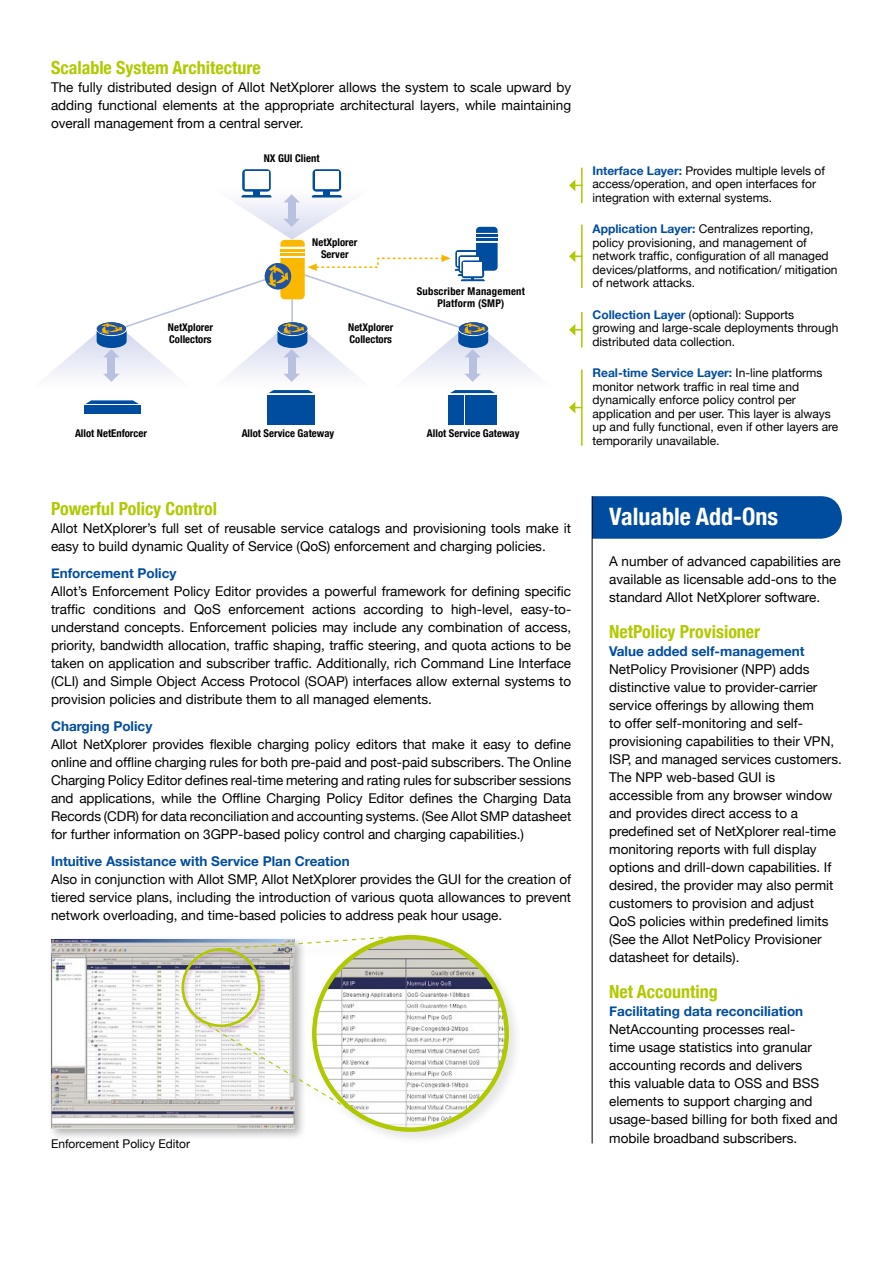
<style>
.page{position:relative;width:893px;height:1263px;background:#fff}
.page>*{position:absolute;margin:0;border:0;box-sizing:border-box;transform-origin:0 0}
.secondary_title{font:700 condensed 24px "Helvetica Neue";color:#fff}
.text_title{font:700 condensed 18px "Helvetica Neue";color:#b1c900}
.body_text{font:13.5px/18px "Helvetica Neue";color:#000;text-align:justify}
.body_text-2{font:700 13.5px "Helvetica Neue";color:#004da0}
.body_text-3{font:12px/13.5px "Helvetica Neue";color:#000}
.t1{font:700 condensed 10.65px/11.7px "Helvetica Neue";color:#000}
.t2{font:700 condensed 10.65px/11.7px "Helvetica Neue";letter-spacing:.02em;color:#000;text-align:center}
.s1{font-weight:700;color:#004da0}
</style>
<div class="page">
<div style="left:569px;top:496px;width:273px;height:43px;background:#004da0;border-radius:21px"></div>
<div style="left:564px;top:482px;width:28px;height:95px;background:#fff"></div>
<div style="left:47px;top:935px;width:259px;height:206px;background:#000;opacity:.3"></div>
<img style="left:51px;top:939px;width:243px;height:189px">
<div style="left:310px;top:933px;width:213px;height:213px;background:#000;opacity:.1"></div>
<img style="left:314px;top:937px;width:193px;height:193px;border-radius:96px">
<div style="left:181px;top:948px;width:86px;height:85px;background:#a0509b;opacity:.3"></div>
<div style="left:181px;top:948px;width:80px;height:79px;border:3px solid #b1c900;border-radius:50%"></div>
<div style="left:217px;top:934px;width:206px;height:30px;background:#8094a3;opacity:.5"></div>
<svg style="left:217px;top:934px;width:194px;height:17px"></svg>
<div style="left:199px;top:1019px;width:170px;height:108px;background:#8094a3;opacity:.5"></div>
<svg style="left:199px;top:1019px;width:159px;height:96px"></svg>
<hr style="left:592px;top:496px;width:1px;height:647px;background:#000">
<div style="left:489px;top:395px;width:7px;height:29px;background:#004da0"></div>
<div style="left:449px;top:395px;width:7px;height:29px;background:#004da0"></div>
<div style="left:457px;top:395px;width:7px;height:29px;background:#004da0"></div>
<div style="left:465px;top:395px;width:7px;height:29px;background:#004da0"></div>
<div style="left:473px;top:395px;width:7px;height:29px;background:#004da0"></div>
<div style="left:481px;top:395px;width:7px;height:29px;background:#004da0"></div>
<svg style="left:49px;top:169px;width:487px;height:224px"></svg>
<div style="left:308px;top:395px;width:7px;height:29px;background:#004da0"></div>
<div style="left:267px;top:395px;width:7px;height:29px;background:#004da0"></div>
<div style="left:275px;top:395px;width:7px;height:29px;background:#004da0"></div>
<div style="left:283px;top:395px;width:7px;height:29px;background:#004da0"></div>
<div style="left:292px;top:395px;width:7px;height:29px;background:#004da0"></div>
<div style="left:300px;top:395px;width:7px;height:29px;background:#004da0"></div>
<svg style="left:85px;top:400px;width:54px;height:4px"></svg>
<div style="left:84px;top:406px;width:57px;height:8px;background:#004da0"></div>
<hr style="left:581px;top:168px;width:2px;height:35px;background:#b1c900">
<hr style="left:581px;top:225px;width:2px;height:63px;background:#b1c900">
<hr style="left:581px;top:312px;width:2px;height:36px;background:#b1c900">
<hr style="left:581px;top:370px;width:2px;height:76px;background:#b1c900">
<svg style="left:569px;top:179px;width:14px;height:12px"></svg>
<svg style="left:569px;top:250px;width:14px;height:12px"></svg>
<svg style="left:569px;top:324px;width:14px;height:12px"></svg>
<svg style="left:569px;top:402px;width:14px;height:11px"></svg>
<p class="text_title" style="left:51px;top:57px;width:211px">Scalable System Architecture</p>
<p class="body_text" style="left:51px;top:78px;width:522px">The fully distributed design of Allot NetXplorer allows the system to scale upward by adding functional elements at the appropriate architectural layers, while maintaining overall management from a central server.</p>
<p class="t1" style="left:264px;top:152px;width:57px">NX GUI Client</p>
<p class="t1" style="left:312px;top:236px;width:47px;text-align:center">NetXplorer<br>Server</p>
<p class="t1" style="left:168px;top:322px;width:47px">NetXplorer<br>Collectors</p>
<p class="t1" style="left:348px;top:322px;width:47px">NetXplorer<br>Collectors</p>
<p class="t2" style="left:417px;top:285px;width:110px">Subscriber Management<br>Platform (SMP)</p>
<p class="t1" style="left:75px;top:428px;width:73px">Allot NetEnforcer</p>
<p class="t1" style="left:242px;top:428px;width:94px">Allot Service Gateway</p>
<p class="t1" style="left:427px;top:428px;width:94px">Allot Service Gateway</p>
<p class="body_text-3" style="left:592px;top:164px;width:234px"><span class="s1">Interface Layer:</span> Provides multiple levels of access/operation, and open interfaces for integration with external systems.</p>
<p class="body_text-3" style="left:592px;top:222px;width:247px"><span class="s1">Application Layer:</span> Centralizes reporting, policy provisioning, and management of network traffic, configuration of all managed devices/platforms, and notification/ mitigation of network attacks.</p>
<p class="body_text-3" style="left:592px;top:308px;width:247px"><span class="s1">Collection Layer</span> (optional): Supports growing and large-scale deployments through distributed data collection.</p>
<p class="body_text-3" style="left:592px;top:366px;width:247px"><span class="s1">Real-time Service Layer:</span> In-line platforms monitor network traffic in real time and dynamically enforce policy control per application and per user. This layer is always up and fully functional, even if other layers are temporarily unavailable.</p>
<p class="text_title" style="left:51px;top:498px;width:167px">Powerful Policy Control</p>
<p class="body_text" style="left:51px;top:519px;width:522px">Allot NetXplorer’s full set of reusable service catalogs and provisioning tools make it easy to build dynamic Quality of Service (QoS) enforcement and charging policies.</p>
<p class="body_text-2" style="left:51px;top:565px;width:127px">Enforcement Policy</p>
<p class="body_text" style="left:51px;top:582px;width:522px">Allot’s Enforcement Policy Editor provides a powerful framework for defining specific traffic conditions and QoS enforcement actions according to high-level, easy-to&shy;understand concepts. Enforcement policies may include any combination of access, priority, bandwidth allocation, traffic shaping, traffic steering, and quota actions to be taken on application and subscriber traffic. Additionally, rich Command Line Interface (CLI) and Simple Object Access Protocol (SOAP) interfaces allow external systems to provision policies and distribute them to all managed elements.</p>
<p class="body_text-2" style="left:51px;top:718px;width:103px">Charging Policy</p>
<p class="body_text" style="left:51px;top:735px;width:522px">Allot NetXplorer provides flexible charging policy editors that make it easy to define online and offline charging rules for both pre-paid and post-paid subscribers. The Online Charging Policy Editor defines real-time metering and rating rules for subscriber sessions and applications, while the Offline Charging Policy Editor defines the Charging Data Records (CDR) for data reconciliation and accounting systems. (See Allot SMP datasheet for further information on 3GPP-based policy control and charging capabilities.)</p>
<p class="body_text-2" style="left:51px;top:853px;width:300px">Intuitive Assistance with Service Plan Creation</p>
<p class="body_text" style="left:51px;top:870px;width:522px">Also in conjunction with Allot SMP, Allot NetXplorer provides the GUI for the creation of tiered service plans, including the introduction of various quota allowances to prevent network overloading, and time-based policies to address peak hour usage.</p>
<p class="body_text-3" style="left:51px;top:1136px;width:141px">Enforcement Policy Editor</p>
<p class="secondary_title" style="left:609px;top:502px;width:170px">Valuable Add-Ons</p>
<p class="body_text" style="left:609px;top:552px;width:233px;text-align:left">A number of advanced capabilities are available as licensable add-ons to the standard Allot NetXplorer software.</p>
<p class="text_title" style="left:609px;top:621px;width:153px">NetPolicy Provisioner</p>
<p class="body_text-2" style="left:609px;top:643px;width:197px">Value added self-management</p>
<p class="body_text" style="left:609px;top:660px;width:234px;text-align:left">NetPolicy Provisioner (NPP) adds distinctive value to provider-carrier service offerings by allowing them<br>to offer self-monitoring and self&shy;provisioning capabilities to their VPN, ISP, and managed services customers.<br>The NPP web-based GUI is accessible from any browser window and provides direct access to a predefined set of NetXplorer real-time monitoring reports with full display options and drill-down capabilities. If desired, the provider may also permit customers to provision and adjust QoS policies within predefined limits (See the Allot NetPolicy Provisioner datasheet for details).</p>
<p class="text_title" style="left:609px;top:981px;width:110px">Net Accounting</p>
<p class="body_text-2" style="left:609px;top:1003px;width:196px">Facilitating data reconciliation</p>
<p class="body_text" style="left:609px;top:1020px;width:230px;text-align:left">NetAccounting processes real-<br>time usage statistics into granular accounting records and delivers<br>this valuable data to OSS and BSS elements to support charging and usage-based billing for both fixed and mobile broadband subscribers.</p>
</div>
